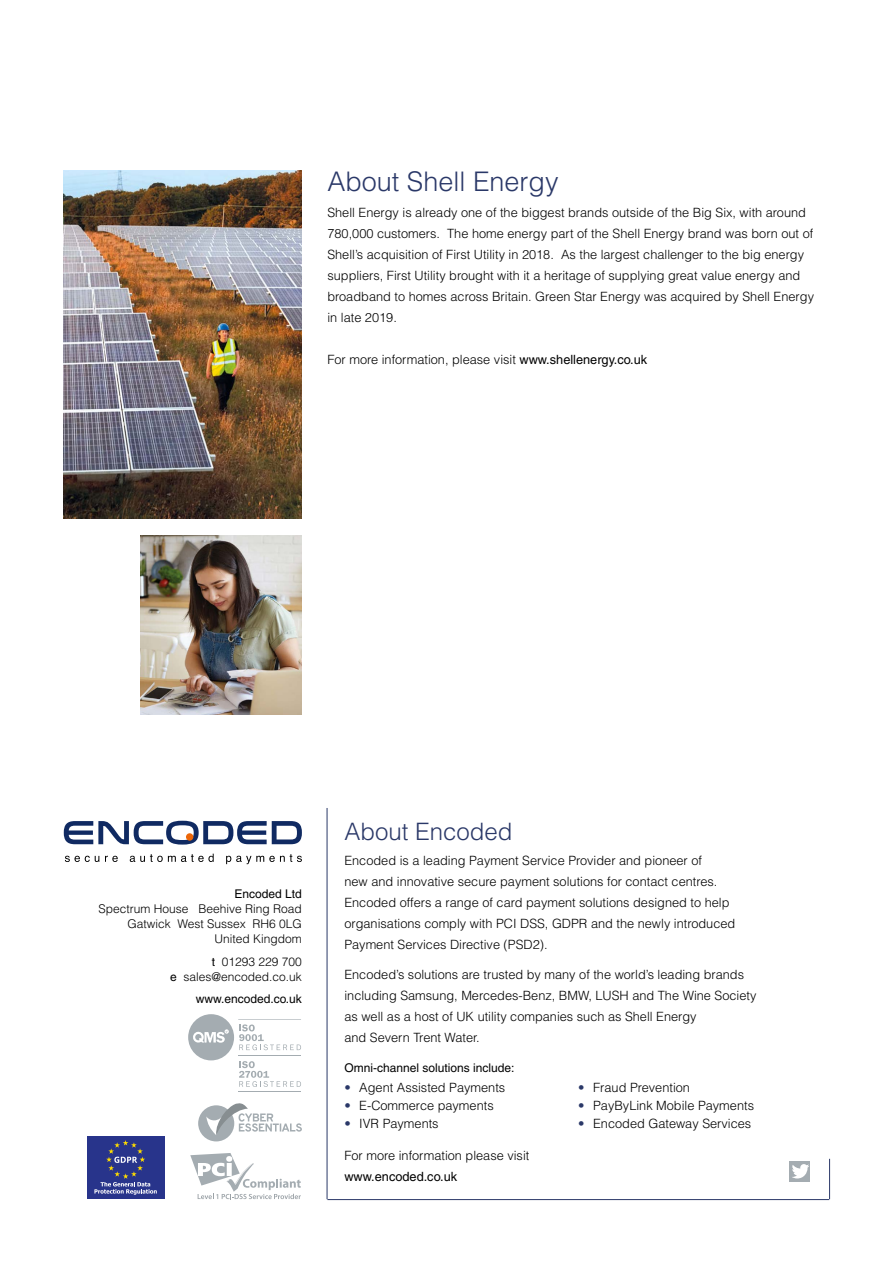
<style>
.page{position:relative;width:893px;height:1263px;background:#fff}
.page>*{position:absolute;margin:0;border:0;box-sizing:border-box;transform-origin:0 0}
.t1{font:300 27px "Helvetica";color:#2a3868}
.t2{font:300 24px "Helvetica";color:#2a3868}
.t3{font:300 12.75px/21px "Helvetica";color:#000}
.t4{font:12.75px "Helvetica";color:#000}
.t5{font:300 12px/15px "Helvetica";color:#000;text-align:right}
.t6{font:12px "Helvetica";color:#000}
.s1{font-weight:400}
.s2{color:#2a3868}
</style>
<div class="page">
<img style="left:64px;top:170px;width:238px;height:349px">
<img style="left:140px;top:536px;width:162px;height:178px">
<svg style="left:64px;top:821px;width:238px;height:23px"></svg>
<div style="left:186px;top:833px;width:7px;height:8px;background:#ec6608;border-radius:50%"></div>
<svg style="left:65px;top:856px;width:34px;height:6px"></svg>
<svg style="left:105px;top:856px;width:13px;height:6px"></svg>
<svg style="left:130px;top:854px;width:84px;height:8px"></svg>
<svg style="left:226px;top:854px;width:76px;height:10px"></svg>
<hr style="left:327px;top:808px;width:1px;height:391px;background:#2a3868">
<hr style="left:327px;top:1199px;width:502px;height:1px;background:#2a3868">
<hr style="left:829px;top:1159px;width:1px;height:40px;background:#2a3868">
<div style="left:198px;top:1105px;width:36px;height:36px;background:#a4acb1;border-radius:50%"></div>
<svg style="left:206px;top:1103px;width:96px;height:32px"></svg>
<svg style="left:190px;top:1153px;width:111px;height:46px"></svg>
<div style="left:87px;top:1137px;width:77px;height:62px;background:#28348b"></div>
<svg style="left:94px;top:1140px;width:63px;height:55px"></svg>
<div style="left:790px;top:1161px;width:20px;height:20px;background:#a4acb1"></div>
<svg style="left:792px;top:1164px;width:17px;height:14px"></svg>
<hr style="left:238px;top:1091px;width:63px;height:1px;background:#a4acb1">
<svg style="left:188px;top:1014px;width:113px;height:73px"></svg>
<div style="left:272px;top:1065px;width:36px;height:13px;background:#fff"></div>
<h1 class="t1" style="left:327px;top:165px;width:233px">About Shell Energy</h1>
<p class="t3" style="left:327px;top:201px;width:488px">Shell Energy is already one of the biggest brands outside of the Big Six, with around 780,000 customers. The home energy part of the Shell Energy brand was born out of Shell’s acquisition of First Utility in 2018. As the largest challenger to the big energy suppliers, First Utility brought with it a heritage of supplying great value energy and broadband to homes across Britain. Green Star Energy was acquired by Shell Energy in late 2019.</p>
<p class="t3" style="left:327px;top:348px;width:321px">For more information, please visit <span class="s1">www.shellenergy.co.uk</span></p>
<p class="t6" style="left:235px;top:887px;width:69px">Encoded Ltd</p>
<p class="t5" style="left:98px;top:901px;width:205px">Spectrum House Beehive Ring Road<br>Gatwick West Sussex RH6 0LG<br>United Kingdom</p>
<p class="t5" style="left:170px;top:953px;width:133px"><span class="s1">t</span> 01293 229 700<br><span class="s1">e</span> sales@encoded.co.uk</p>
<p class="t6" style="left:196px;top:992px;width:108px">www.encoded.co.uk</p>
<h2 class="t2" style="left:344px;top:816px;width:170px">About Encoded</h2>
<p class="t3" style="left:344px;top:849px;width:392px">Encoded is a leading Payment Service Provider and pioneer of<br>new and innovative secure payment solutions for contact centres.<br>Encoded offers a range of card payment solutions designed to help organisations comply with PCI DSS, GDPR and the newly introduced Payment Services Directive (PSD2).</p>
<p class="t3" style="left:344px;top:963px;width:413px">Encoded’s solutions are trusted by many of the world’s leading brands including Samsung, Mercedes-Benz, BMW, LUSH and The Wine Society as well as a host of UK utility companies such as Shell Energy<br>and Severn Trent Water.</p>
<p class="t6" style="left:344px;top:1061px;width:172px">Omni-channel solutions include:</p>
<p class="t3" style="left:344px;top:1077px;width:162px"><span class="s2">•</span> Agent Assisted Payments</p>
<p class="t3" style="left:344px;top:1095px;width:151px"><span class="s2">•</span> E-Commerce payments</p>
<p class="t3" style="left:344px;top:1113px;width:96px"><span class="s2">•</span> IVR Payments</p>
<p class="t3" style="left:344px;top:1145px;width:186px">For more information please visit</p>
<p class="t4" style="left:344px;top:1169px;width:114px">www.encoded.co.uk</p>
<p class="t3" style="left:578px;top:1077px;width:113px"><span class="s2">•</span> Fraud Prevention</p>
<p class="t3" style="left:578px;top:1095px;width:177px"><span class="s2">•</span> PayByLink Mobile Payments</p>
<p class="t3" style="left:578px;top:1113px;width:174px"><span class="s2">•</span> Encoded Gateway Services</p>
</div>
